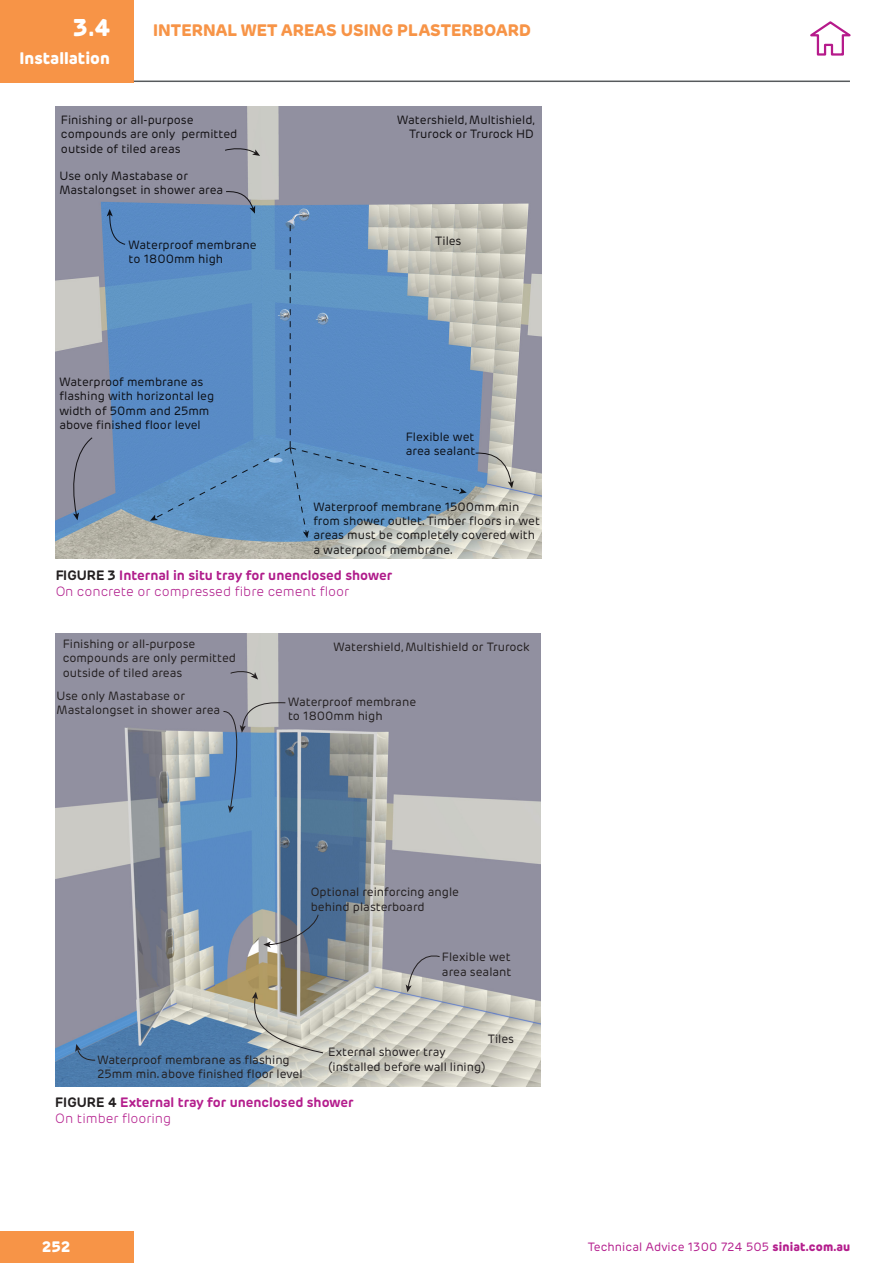
<style>
.page{position:relative;width:893px;height:1263px;background:#fff}
.page>*{position:absolute;margin:0;border:0;box-sizing:border-box;transform-origin:0 0}
.t1{font:800 24px "Rubrik Edge New";color:#fff}
.t2{font:800 16.5px "Rubrik Edge New";letter-spacing:.005em;color:#f79447}
.t3{font:800 16.5px "Rubrik Edge New";color:#fff}
.t4{font:800 15px "Rubrik Edge New";color:#fff}
.t5{font:300 13.5px/16.2px "Rubrik Edge New";color:#b01c8b}
.t6{font:700 13.5px/16.2px "Rubrik Edge New";color:#b41e8d}
.t7{font:12px/14.4px "Rubrik Edge New";color:#231f20}
.t8{font:12px "Rubrik Edge New";letter-spacing:.01em;color:#b41e8d}
.s1{font-weight:700;color:#231f20}
.s2{font-weight:700}
.s3{color:#231f20}
.s4{font-weight:300}
.s5{font-weight:800}
</style>
<div class="page">
<div style="left:0;top:1232px;width:134px;height:31px;background:#f79447"></div>
<div style="left:0;top:0;width:134px;height:82px;background:#f79447"></div>
<hr style="left:134px;top:81px;width:716px;height:1px;background:#575a5d">
<svg style="left:810px;top:21px;width:41px;height:35px"></svg>
<img style="left:55px;top:106px;width:486px;height:453px">
<svg style="left:107px;top:209px;width:19px;height:36px"></svg>
<svg style="left:226px;top:191px;width:29px;height:23px"></svg>
<svg style="left:225px;top:147px;width:35px;height:9px"></svg>
<svg style="left:70px;top:437px;width:23px;height:83px;background:#83889d"></svg>
<svg style="left:150px;top:225px;width:317px;height:313px;background:#6593c3"></svg>
<svg style="left:475px;top:452px;width:39px;height:36px"></svg>
<img style="left:55px;top:634px;width:486px;height:452px">
<svg style="left:75px;top:1044px;width:21px;height:16px"></svg>
<svg style="left:252px;top:992px;width:71px;height:61px;background:#b6b4a4"></svg>
<svg style="left:263px;top:914px;width:56px;height:34px;background:#788390"></svg>
<svg style="left:406px;top:953px;width:34px;height:39px"></svg>
<svg style="left:230px;top:669px;width:28px;height:10px"></svg>
<svg style="left:223px;top:700px;width:63px;height:113px;background:#7293b6"></svg>
<h1 class="t1" style="left:74px;top:12px;width:39px">3.4</h1>
<h2 class="t3" style="left:20px;top:47px;width:92px">Installation</h2>
<h2 class="t2" style="left:153px;top:20px;width:379px">INTERNAL WET AREAS USING PLASTERBOARD</h2>
<p class="t7" style="left:61px;top:113px;width:178px">Finishing or all-purpose compounds are only permitted outside of tiled areas</p>
<p class="t7" style="left:397px;top:113px;width:139px;text-align:right">Watershield, Multishield,<br>Trurock or Trurock HD</p>
<p class="t7" style="left:59px;top:168px;width:165px">Use only Mastabase or<br>Mastalongset in shower area</p>
<p class="t7" style="left:129px;top:237px;width:130px">Waterproof membrane to 1800mm high</p>
<p class="t7" style="left:59px;top:375px;width:156px">Waterproof membrane as flashing with horizontal leg width of 50mm and 25mm above finished floor level</p>
<p class="t7" style="left:435px;top:234px;width:28px">Tiles</p>
<p class="t7" style="left:406px;top:430px;width:71px">Flexible wet area sealant</p>
<p class="t7" style="left:313px;top:499px;width:228px">Waterproof membrane 1500mm min from shower outlet. Timber floors in wet areas must be completely covered with a waterproof membrane.</p>
<p class="t5" style="left:55px;top:567px;width:339px"><span class="s1">FIGURE 3</span> <span class="s2">Internal in situ tray for unenclosed shower<br></span>On concrete or compressed fibre cement floor</p>
<p class="t7" style="left:63px;top:637px;width:175px">Finishing or all-purpose compounds are only permitted outside of tiled areas</p>
<p class="t7" style="left:56px;top:689px;width:165px">Use only Mastabase or<br>Mastalongset in shower area</p>
<p class="t7" style="left:333px;top:640px;width:198px">Watershield, Multishield or Trurock</p>
<p class="t7" style="left:288px;top:694px;width:130px">Waterproof membrane to 1800mm high</p>
<p class="t7" style="left:311px;top:885px;width:150px">Optional reinforcing angle behind plasterboard</p>
<p class="t7" style="left:442px;top:950px;width:71px">Flexible wet area sealant</p>
<p class="t7" style="left:97px;top:1053px;width:207px">Waterproof membrane as flashing<br>25mm min. above finished floor level</p>
<p class="t7" style="left:488px;top:1031px;width:28px">Tiles</p>
<p class="t7" style="left:328px;top:1045px;width:159px">External shower tray (installed before wall lining)</p>
<p class="t6" style="left:55px;top:1094px;width:300px"><span class="s3">FIGURE 4</span> External tray for unenclosed shower<br><span class="s4">On timber flooring</span></p>
<p class="t4" style="left:42px;top:1237px;width:30px">252</p>
<p class="t8" style="left:588px;top:1239px;width:264px">Technical Advice 1300 724 505 <span class="s5">siniat.com.au</span></p>
</div>
